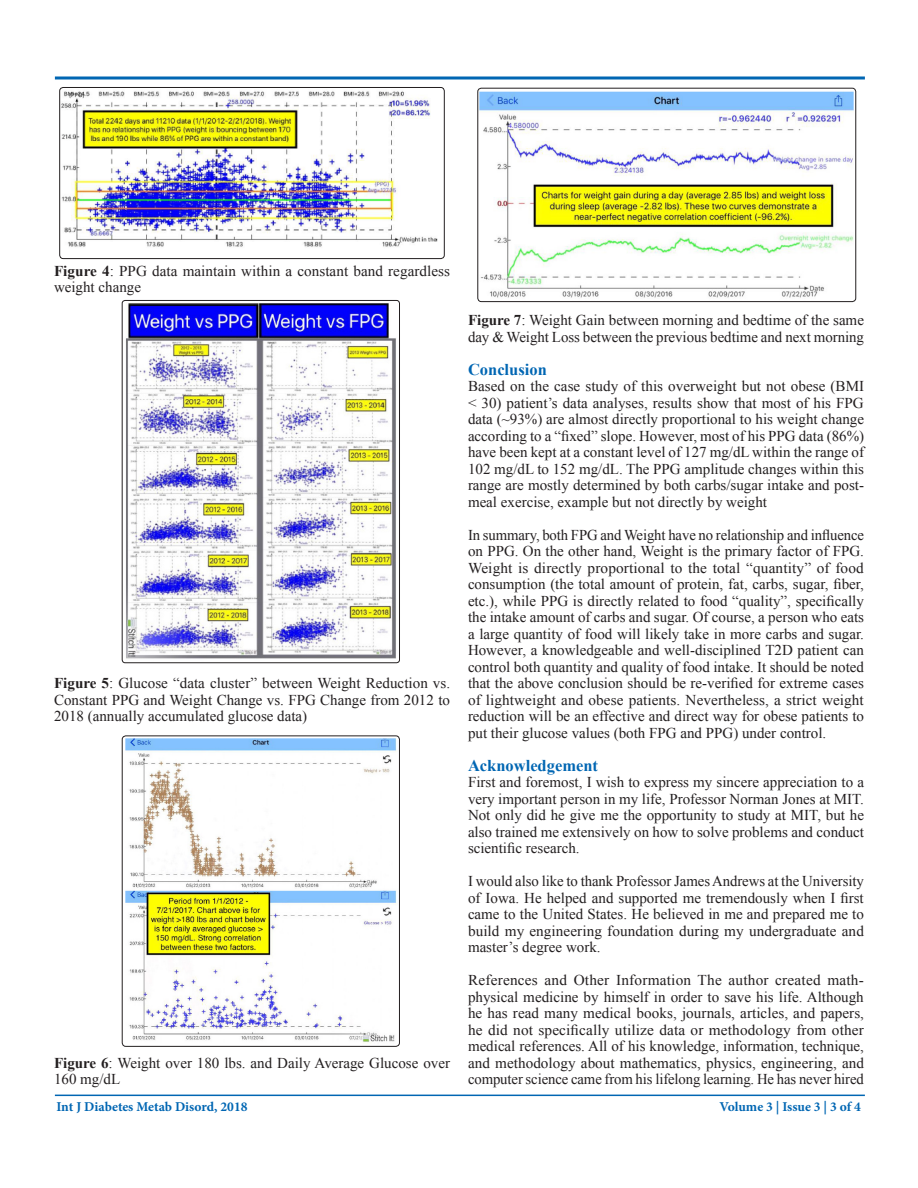
<style>
.page{position:relative;width:918px;height:1188px;background:#fff}
.page>*{position:absolute;margin:0;border:0;box-sizing:border-box;transform-origin:0 0}
.t1{font:700 16.5px "Times New Roman";color:#0166b3}
.t2{font:15px/16.5px "Times New Roman";color:#231f20;text-align:justify}
.t3{font:700 13.5px "Minion Pro";color:#0166b3}
.s1{font-weight:700}
</style>
<div class="page">
<hr style="left:55px;top:1095px;width:810px;height:1px;background:#0166b3">
<svg style="left:54px;top:76px;width:811px;height:4px;background:#408cc5"></svg>
<img style="left:60px;top:87px;width:384px;height:172px">
<div style="left:59px;top:87px;width:386px;height:172px;border:1px solid #231f20;border-radius:4px"></div>
<img style="left:122px;top:300px;width:274px;height:363px">
<div style="left:122px;top:300px;width:278px;height:363px;border:1px solid #231f20;border-radius:3px"></div>
<img style="left:122px;top:736px;width:277px;height:310px">
<div style="left:122px;top:736px;width:278px;height:311px;border:1px solid #231f20;border-radius:4px"></div>
<img style="left:478px;top:91px;width:378px;height:211px">
<div style="left:478px;top:88px;width:378px;height:214px;border:1px solid #231f20;border-radius:4px"></div>
<p class="t2" style="left:54px;top:262px;width:398px"><span class="s1">Figure 4</span>: PPG data maintain within a constant band regardless weight change</p>
<p class="t2" style="left:54px;top:675px;width:398px"><span class="s1">Figure 5</span>: Glucose “data cluster” between Weight Reduction vs.<br>Constant PPG and Weight Change vs. FPG Change from 2012 to 2018 (annually accumulated glucose data)</p>
<p class="t2" style="left:54px;top:1054px;width:398px"><span class="s1">Figure 6</span>: Weight over 180 lbs. and Daily Average Glucose over<br>160 mg/dL</p>
<p class="t2" style="left:468px;top:312px;width:398px"><span class="s1">Figure 7</span>: Weight Gain between morning and bedtime of the same day &amp; Weight Loss between the previous bedtime and next morning</p>
<p class="t1" style="left:468px;top:358px;width:80px">Conclusion</p>
<p class="t2" style="left:468px;top:378px;width:398px">Based on the case study of this overweight but not obese (BMI &lt; 30) patient’s data analyses, results show that most of his FPG data (~93%) are almost directly proportional to his weight change according to a “fixed” slope. However, most of his PPG data (86%) have been kept at a constant level of 127 mg/dL within the range of 102 mg/dL to 152 mg/dL. The PPG amplitude changes within this range are mostly determined by both carbs/sugar intake and post&shy;meal exercise, example but not directly by weight</p>
<p class="t2" style="left:468px;top:526px;width:398px">In summary, both FPG and Weight have no relationship and influence on PPG. On the other hand, Weight is the primary factor of FPG.<br>Weight is directly proportional to the total “quantity” of food consumption (the total amount of protein, fat, carbs, sugar, fiber, etc.), while PPG is directly related to food “quality”, specifically the intake amount of carbs and sugar. Of course, a person who eats a large quantity of food will likely take in more carbs and sugar.<br>However, a knowledgeable and well-disciplined T2D patient can control both quantity and quality of food intake. It should be noted that the above conclusion should be re-verified for extreme cases of lightweight and obese patients. Nevertheless, a strict weight reduction will be an effective and direct way for obese patients to put their glucose values (both FPG and PPG) under control.</p>
<p class="t1" style="left:468px;top:754px;width:132px">Acknowledgement</p>
<p class="t2" style="left:468px;top:774px;width:398px">First and foremost, I wish to express my sincere appreciation to a very important person in my life, Professor Norman Jones at MIT.<br>Not only did he give me the opportunity to study at MIT, but he also trained me extensively on how to solve problems and conduct scientific research.</p>
<p class="t2" style="left:468px;top:873px;width:397px">I would also like to thank Professor James Andrews at the University of Iowa. He helped and supported me tremendously when I first came to the United States. He believed in me and prepared me to build my engineering foundation during my undergraduate and master’s degree work.</p>
<p class="t2" style="left:468px;top:972px;width:398px">References and Other Information The author created math&shy;physical medicine by himself in order to save his life. Although he has read many medical books, journals, articles, and papers, he did not specifically utilize data or methodology from other medical references. All of his knowledge, information, technique, and methodology about mathematics, physics, engineering, and computer science came from his lifelong learning. He has never hired</p>
<p class="t3" style="left:56px;top:1097px;width:193px">Int J Diabetes Metab Disord, 2018</p>
<p class="t3" style="left:719px;top:1097px;width:143px">Volume 3 | Issue 3 | 3 of 4</p>
</div>
